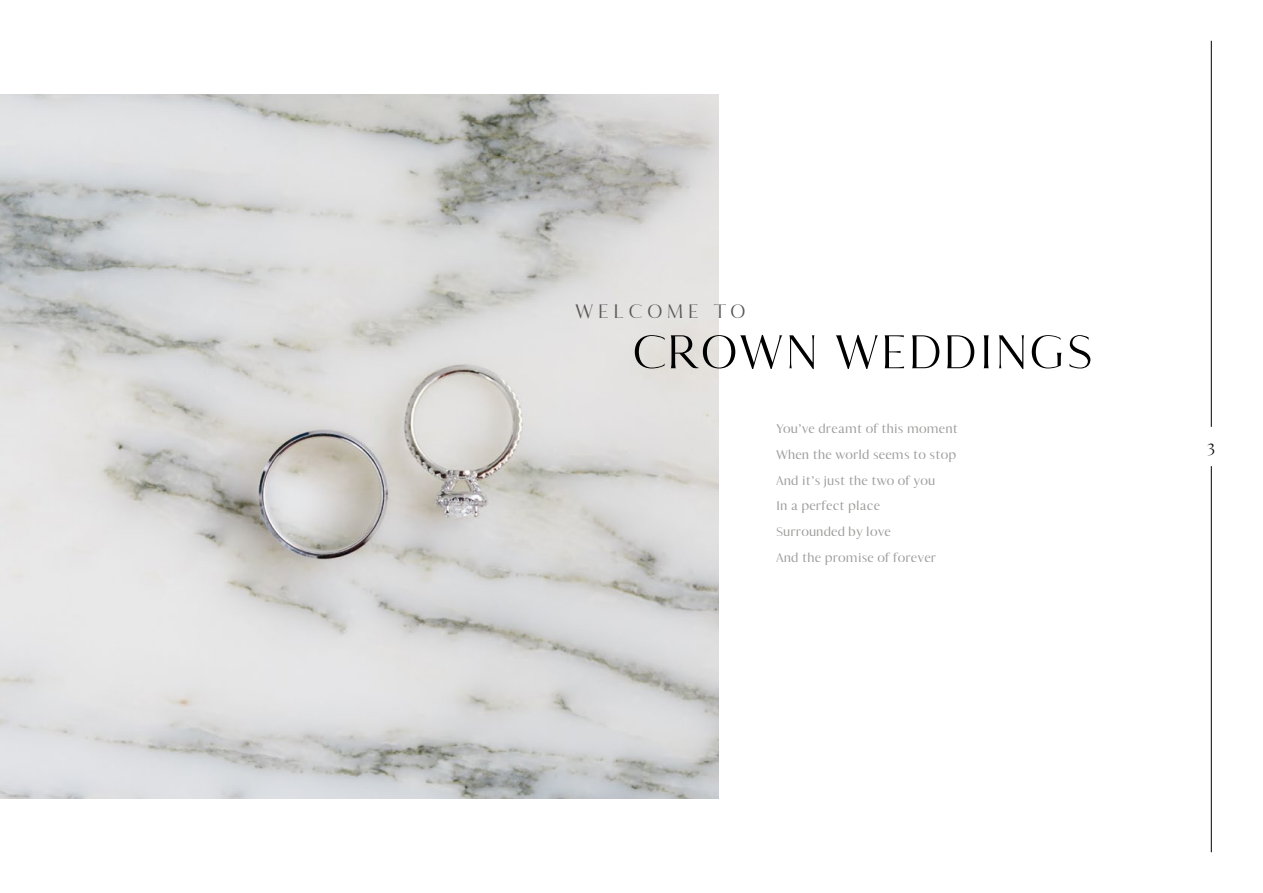
<style>
.page{position:relative;width:1263px;height:893px;background:#fff}
.page>*{position:absolute;margin:0;border:0;box-sizing:border-box;transform-origin:0 0}
.t1{font:51px "Jouleset Jaques Serif";letter-spacing:.04em;color:#000}
.t2{font:21px "Jouleset Jaques Serif";letter-spacing:.23em;color:#575756}
.t3{font:17.25px "Jouleset Jaques Serif";color:#000}
.t4{font:700 13.5px/25.8px "Jouleset Jacques Serif";color:#9d9d9c}
</style>
<div class="page">
<hr style="left:1211px;top:41px;width:1px;height:386px;background:#000">
<hr style="left:1211px;top:466px;width:1px;height:386px;background:#000">
<img style="left:0;top:95px;width:719px;height:703px">
<h2 class="t2" style="left:575px;top:299px;width:172px">WELCOME TO</h2>
<h1 class="t1" style="left:633px;top:322px;width:461px">CROWN WEDDINGS</h1>
<p class="t4" style="left:776px;top:416px;width:184px">You’ve dreamt of this moment<br>When the world seems to stop<br>And it’s just the two of you<br>In a perfect place<br>Surrounded by love<br>And the promise of forever</p>
<p class="t3" style="left:1207px;top:436px;width:10px">3</p>
</div>
